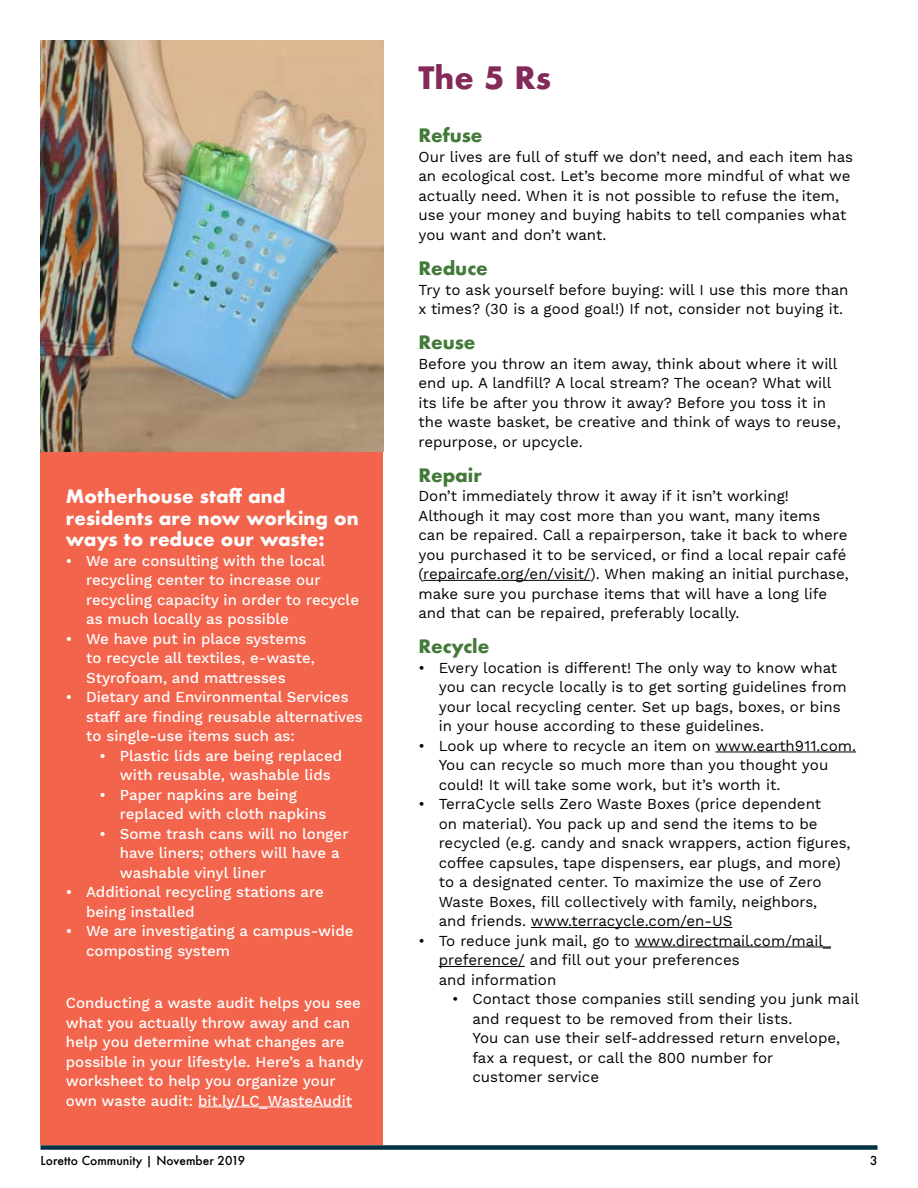
<style>
.page{position:relative;width:918px;height:1188px;background:#fff}
.page>*{position:absolute;margin:0;border:0;box-sizing:border-box;transform-origin:0 0}
.t1{font:700 30px "Futura";color:#832a58}
.t2{font:700 18px/21.6px "Futura";color:#fff}
.t3{font:700 18px "Futura";color:#437939}
.t4{font:15px/19.5px "Work Sans";color:#000}
.t5{font:500 15px/19.5px "Work Sans";color:#fff}
.t6{font:500 12px "Futura";color:#000}
</style>
<div class="page">
<div style="left:40px;top:1145px;width:838px;height:5px;background:#003241"></div>
<div style="left:40px;top:40px;width:343px;height:1105px;background:#f2644c"></div>
<hr style="left:423px;top:580px;width:168px;height:1px;background:#000">
<hr style="left:715px;top:752px;width:141px;height:1px;background:#000">
<hr style="left:531px;top:927px;width:201px;height:1px;background:#000">
<hr style="left:635px;top:947px;width:196px;height:1px;background:#000">
<hr style="left:439px;top:966px;width:86px;height:1px;background:#000">
<hr style="left:198px;top:1107px;width:154px;height:1px;background:#fff">
<img style="left:40px;top:40px;width:343px;height:411px">
<p class="t2" style="left:66px;top:486px;width:294px">Motherhouse staff and residents are now working on ways to reduce our waste:</p>
<p class="t5" style="left:86px;top:552px;width:274px;text-indent:-20px">• We are consulting with the local recycling center to increase our recycling capacity in order to recycle as much locally as possible</p>
<p class="t5" style="left:86px;top:630px;width:230px;text-indent:-20px">• We have put in place systems to recycle all textiles, e-waste,<br>Styrofoam, and mattresses</p>
<p class="t5" style="left:86px;top:688px;width:278px;text-indent:-20px">• Dietary and Environmental Services staff are finding reusable alternatives to single-use items such as:</p>
<p class="t5" style="left:100px;top:747px;width:244px;text-align:center">• Plastic lids are being replaced with reusable, washable lids</p>
<p class="t5" style="left:120px;top:786px;width:208px;text-indent:-20px">• Paper napkins are being replaced with cloth napkins</p>
<p class="t5" style="left:120px;top:825px;width:230px;text-indent:-20px">• Some trash cans will no longer have liners; others will have a washable vinyl liner</p>
<p class="t5" style="left:86px;top:883px;width:239px;text-indent:-20px">• Additional recycling stations are being installed</p>
<p class="t5" style="left:86px;top:922px;width:269px;text-indent:-20px">• We are investigating a campus-wide composting system</p>
<p class="t5" style="left:66px;top:994px;width:299px">Conducting a waste audit helps you see what you actually throw away and can help you determine what changes are possible in your lifestyle. Here’s a handy worksheet to help you organize your own waste audit: bit.ly/LC_WasteAudit</p>
<h1 class="t1" style="left:418px;top:56px;width:134px">The 5 Rs</h1>
<p class="t3" style="left:418px;top:123px;width:66px">Refuse</p>
<p class="t4" style="left:418px;top:148px;width:436px">Our lives are full of stuff we don’t need, and each item has an ecological cost. Let’s become more mindful of what we actually need. When it is not possible to refuse the item, use your money and buying habits to tell companies what you want and don’t want.</p>
<p class="t3" style="left:418px;top:255px;width:71px">Reduce</p>
<p class="t4" style="left:418px;top:280px;width:432px">Try to ask yourself before buying: will I use this more than x times? (30 is a good goal!) If not, consider not buying it.</p>
<p class="t3" style="left:418px;top:329px;width:59px">Reuse</p>
<p class="t4" style="left:418px;top:354px;width:424px">Before you throw an item away, think about where it will end up. A landfill? A local stream? The ocean? What will its life be after you throw it away? Before you toss it in the waste basket, be creative and think of ways to reuse, repurpose, or upcycle.</p>
<p class="t3" style="left:418px;top:462px;width:65px">Repair</p>
<p class="t4" style="left:418px;top:487px;width:432px">Don’t immediately throw it away if it isn’t working!<br>Although it may cost more than you want, many items can be repaired. Call a repairperson, take it back to where you purchased it to be serviced, or find a local repair café (repaircafe.org/en/visit/). When making an initial purchase, make sure you purchase items that will have a long life and that can be repaired, preferably locally.</p>
<p class="t3" style="left:418px;top:634px;width:72px">Recycle</p>
<p class="t4" style="left:439px;top:659px;width:409px;text-indent:-20px">• Every location is different! The only way to know what you can recycle locally is to get sorting guidelines from your local recycling center. Set up bags, boxes, or bins in your house according to these guidelines.</p>
<p class="t4" style="left:439px;top:737px;width:419px;text-indent:-20px">• Look up where to recycle an item on www.earth911.com.<br>You can recycle so much more than you thought you could! It will take some work, but it’s worth it.</p>
<p class="t4" style="left:439px;top:795px;width:413px;text-indent:-20px">• TerraCycle sells Zero Waste Boxes (price dependent<br>on material). You pack up and send the items to be recycled (e.g. candy and snack wrappers, action figures, coffee capsules, tape dispensers, ear plugs, and more) to a designated center. To maximize the use of Zero Waste Boxes, fill collectively with family, neighbors,<br>and friends. www.terracycle.com/en-US</p>
<p class="t4" style="left:439px;top:932px;width:394px;text-indent:-20px">• To reduce junk mail, go to www.directmail.com/mail_ preference/ and fill out your preferences<br>and information</p>
<p class="t4" style="left:472px;top:990px;width:388px;text-indent:-20px">• Contact those companies still sending you junk mail and request to be removed from their lists.<br>You can use their self-addressed return envelope, fax a request, or call the 800 number for<br>customer service</p>
<p class="t6" style="left:40px;top:1153px;width:206px">Loretto Community | November 2019</p>
<p class="t6" style="left:870px;top:1153px;width:9px">3</p>
</div>
